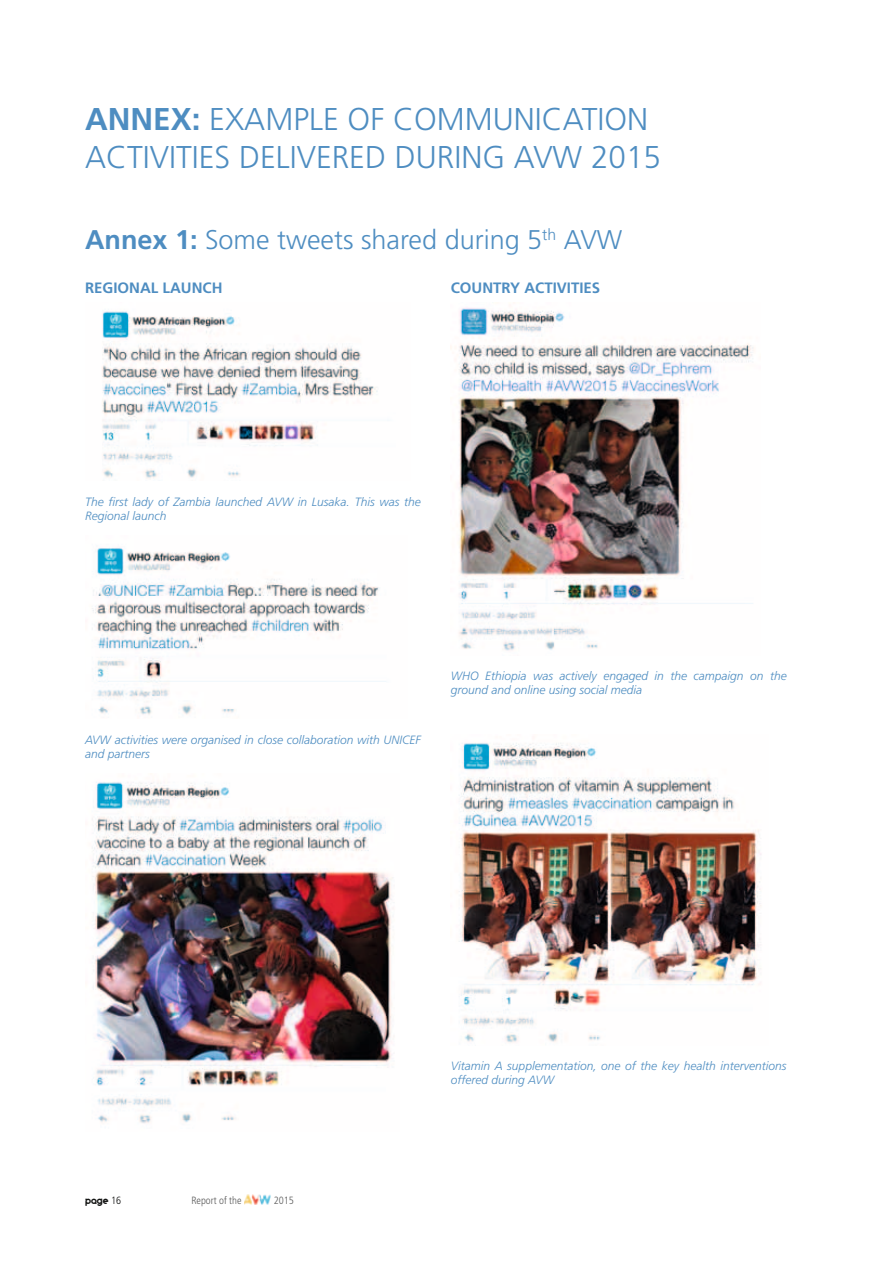
<style>
.page{position:relative;width:893px;height:1263px;background:#fff}
.page>*{position:absolute;margin:0;border:0;box-sizing:border-box;transform-origin:0 0}
.t1{font:300 31.5px/37.8px "Frutiger LT Std";color:#4e8dc1}
.t2{font:300 27px "Frutiger LT Std";color:#4e8dc1}
.t3{font:700 15px "Frutiger LT Std";color:#4e8dc1}
.t4{font:italic 300 12px/14.4px "Frutiger LT Std";color:#4e8dc1}
.t5{font:300 condensed 10.5px "Frutiger LT Std";color:#5a5a5a}
.t6{font:10.5px "Geometry Soft Pro Bold N";color:#131413}
.s1{font-weight:700}
.s2{font-family:"Frutiger LT Std";font-weight:300;font-stretch:condensed}
</style>
<div class="page">
<img style="left:244px;top:1195px;width:27px;height:9px">
<img style="left:102px;top:311px;width:276px;height:168px">
<img style="left:92px;top:548px;width:294px;height:167px">
<img style="left:93px;top:782px;width:300px;height:341px">
<img style="left:451px;top:307px;width:303px;height:344px">
<img style="left:459px;top:743px;width:302px;height:300px">
<h1 class="t1" style="left:85px;top:101px;width:565px"><span class="s1">ANNEX:</span> EXAMPLE OF COMMUNICATION<br>ACTIVITI</h1>
<h1 class="t1" style="left:199px;top:138px;width:464px">ES DELIVERED DURING AVW 2015</h1>
<h2 class="t2" style="left:85px;top:225px;width:538px"><span class="s1">ANNEX 1:</span> SOME TWEETS SHARED DURING 5<sup>TH</sup> AVW</h2>
<p class="t3" style="left:85px;top:279px;width:137px">REGIONAL LAU NCH</p>
<p class="t3" style="left:451px;top:279px;width:11px">COU</p>
<p class="t3" style="left:482px;top:279px;width:118px">NTRY ACTIVITIES</p>
<p class="t4" style="left:85px;top:494px;width:337px">The first lady of Zambia launched AVW in Lusaka. This was the<br>Regional launch</p>
<p class="t4" style="left:85px;top:732px;width:337px">AVW activities were organised in close collaboration with UNICEF and partners</p>
<p class="t4" style="left:451px;top:669px;width:337px">WHO Ethiopia was actively engaged in the campaign on the ground and online using social media</p>
<p class="t6" style="left:85px;top:1195px;width:38px">page <span class="s2">16</span></p>
<p class="t5" style="left:191px;top:1194px;width:52px">Report of the</p>
<p class="t5" style="left:274px;top:1194px;width:22px">2015</p>
<p class="t4" style="left:451px;top:1059px;width:337px">Vitamin A supplementation, one of the key health interventions offered during AVW</p>
</div>
